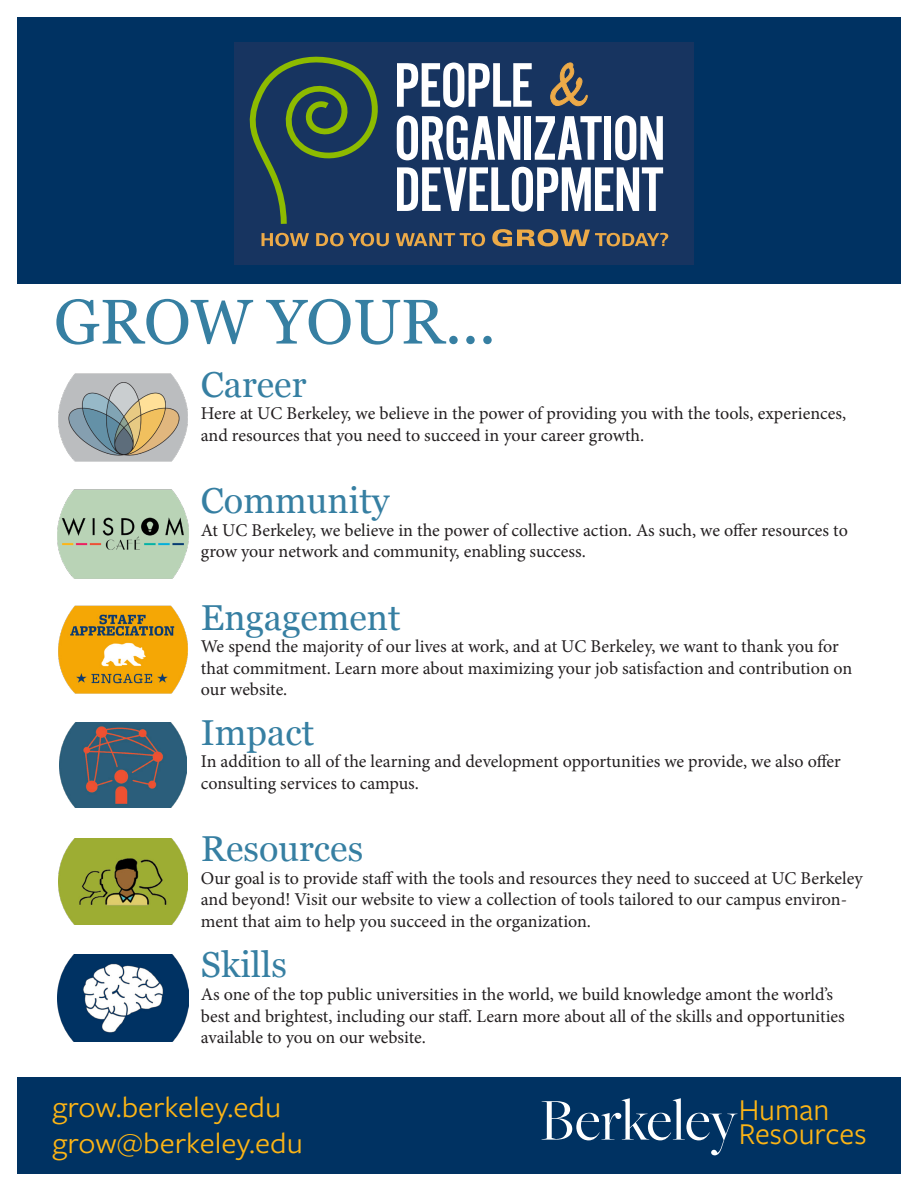
<style>
.page{position:relative;width:918px;height:1188px;background:#fff}
.page>*{position:absolute;margin:0;border:0;box-sizing:border-box;transform-origin:0 0}
.t1{font:65.4px/52.1px "Alternate Got No 2 D";letter-spacing:-.025em;color:#fff;scale:1.04 1}
.t2{font:63px "Georgia";color:#367fa2}
.t3{font:61.5px "Freight Big Pro";color:#fff}
.t4{font:36px "Georgia";color:#367fa2}
.t5{font:31.5px "Freight Sans Pro";color:#fdb515}
.t6{font:30px "Freight Sans Pro";color:#fdb515;scale:1.07 1}
.t7{font:18px/21.6px "Minion Pro";letter-spacing:-.005em;color:#231f20}
</style>
<div class="page">
<div style="left:17px;top:17px;width:884px;height:267px;background:#003262"></div>
<div style="left:234px;top:43px;width:460px;height:222px;background:#173460"></div>
<svg style="left:249px;top:56px;width:140px;height:190px"></svg>
<svg style="left:396px;top:233px;width:89px;height:13px"></svg>
<svg style="left:492px;top:229px;width:176px;height:17px"></svg>
<svg style="left:550px;top:62px;width:38px;height:44px"></svg>
<div style="left:17px;top:1078px;width:884px;height:96px;background:#003262"></div>
<img style="left:58px;top:373px;width:130px;height:89px">
<img style="left:57px;top:954px;width:132px;height:88px">
<img style="left:57px;top:489px;width:132px;height:90px">
<img style="left:58px;top:605px;width:130px;height:89px">
<img style="left:59px;top:839px;width:129px;height:86px">
<img style="left:60px;top:723px;width:127px;height:85px">
<p class="t1" style="left:394px;top:61px;width:263px">PEOPLE<br>ORGANIZATION<br>DEVELOPMENT</p>
<p class="t2" style="left:54px;top:276px;width:443px">GROW YOUR...</p>
<p class="t4" style="left:201px;top:358px;width:107px">Career</p>
<p class="t7" style="left:201px;top:403px;width:647px">Here at UC Berkeley, we believe in the power of providing you with the tools, experiences, and resources that you need to succeed in your career growth.</p>
<p class="t4" style="left:201px;top:475px;width:190px">Community</p>
<p class="t7" style="left:201px;top:519px;width:648px">At UC Berkeley, we believe in the power of collective action. As such, we offer resources to grow your network and community, enabling success.</p>
<p class="t4" style="left:201px;top:591px;width:201px">Engagement</p>
<p class="t7" style="left:201px;top:636px;width:653px">We spend the majority of our lives at work, and at UC Berkeley, we want to thank you for that commitment. Learn more about maximizing your job satisfaction and contribution on our website.</p>
<p class="t4" style="left:201px;top:706px;width:115px">Impact</p>
<p class="t7" style="left:201px;top:751px;width:642px">In addition to all of the learning and development opportunities we provide, we also offer consulting services to campus.</p>
<p class="t4" style="left:201px;top:822px;width:164px">Resources</p>
<p class="t7" style="left:201px;top:867px;width:663px">Our goal is to provide staff with the tools and resources they need to succeed at UC Berkeley and beyond! Visit our website to view a collection of tools tailored to our campus environ&shy;ment that aim to help you succeed in the organization.</p>
<p class="t4" style="left:201px;top:939px;width:88px">Skills</p>
<p class="t7" style="left:201px;top:983px;width:645px">As one of the top public universities in the world, we build knowledge amont the world’s best and brightest, including our staff. Learn more about all of the skills and opportunities available to you on our website.</p>
<p class="t6" style="left:52px;top:1087px;width:215px">grow.berkeley.edu</p>
<p class="t6" style="left:52px;top:1123px;width:236px">grow@berkeley.edu</p>
<p class="t3" style="left:540px;top:1080px;width:199px">Berkeley</p>
<p class="t5" style="left:739px;top:1089px;width:92px">Human</p>
<p class="t5" style="left:739px;top:1113px;width:129px">Resources</p>
</div>
